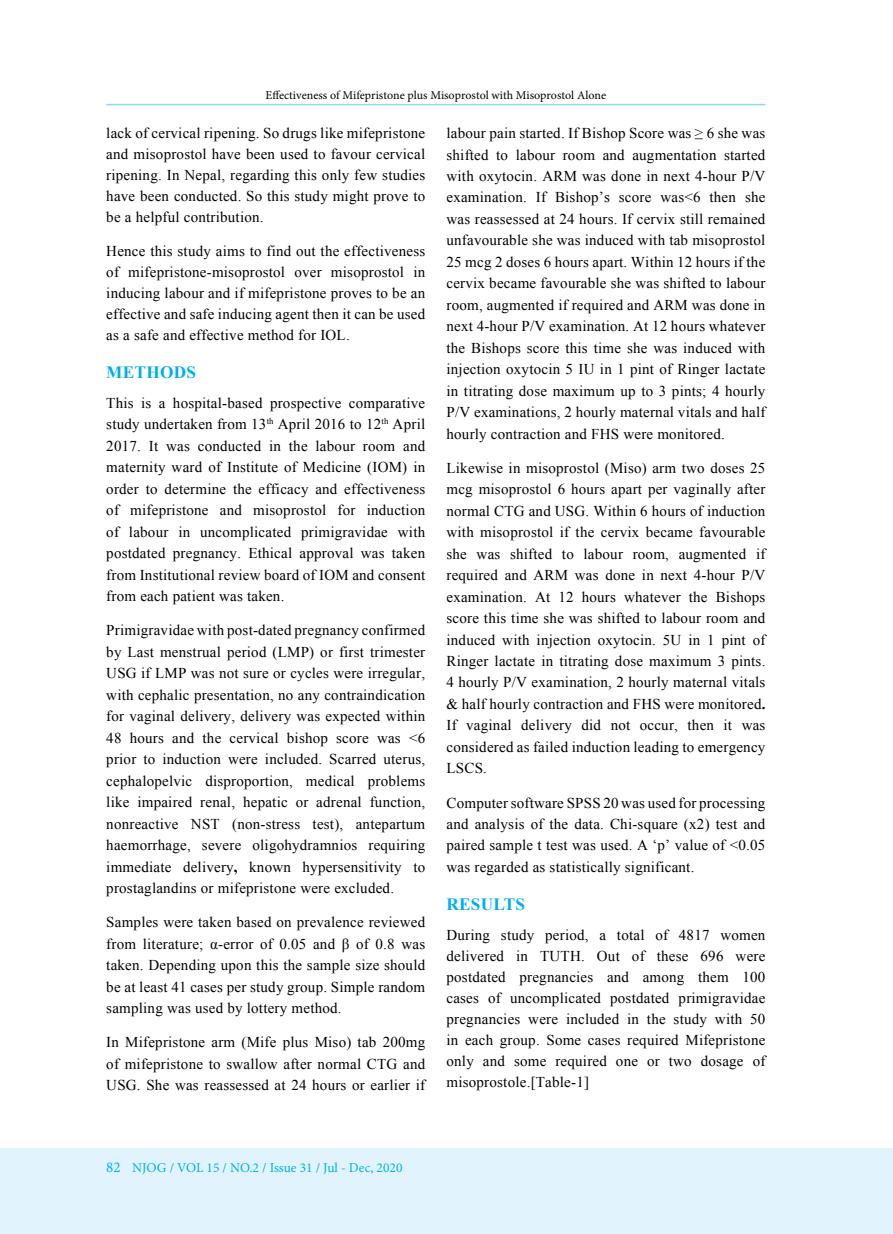
<style>
.page{position:relative;width:893px;height:1234px;background:#fff}
.page>*{position:absolute;margin:0;border:0;box-sizing:border-box;transform-origin:0 0}
.t1{font:700 17.25px "Times New Roman";letter-spacing:.015em;color:#00aeef}
.t2{font:15px/21.5px "Times New Roman";letter-spacing:.015em;color:#000;text-align:justify}
.t3{font:15px "Minion Pro";color:#00aeef}
.t4{font:13.5px "Minion Pro";color:#00aeef}
.t5{font:12px "Minion Pro";color:#000}
.s1{font-weight:700}
</style>
<div class="page">
<div style="left:0;top:1148px;width:893px;height:85px;background:#e1f4fd"></div>
<hr style="left:106px;top:104px;width:659px;height:1px;background:#8ed8f8">
<p class="t5" style="left:266px;top:87px;width:342px">Effectiveness of Mifepristone plus Misoprostol with Misoprostol Alone</p>
<p class="t2" style="left:106px;top:122px;width:320px;line-height:21px">lack of cervical ripening. So drugs like mifepristone and misoprostol have been used to favour cervical ripening. In Nepal, regarding this only few studies have been conducted. So this study might prove to be a helpful contribution.</p>
<p class="t2" style="left:106px;top:240px;width:320px;line-height:21px">Hence this study aims to find out the effectiveness of mifepristone-misoprostol over misoprostol in inducing labour and if mifepristone proves to be an effective and safe inducing agent then it can be used as a safe and effective method for IOL.</p>
<p class="t1" style="left:106px;top:360px;width:91px">METHODS</p>
<p class="t2" style="left:106px;top:392px;width:320px">This is a hospital-based prospective comparative study undertaken from 13<sup>th</sup> April 2016 to 12<sup>th</sup> April 2017. It was conducted in the labour room and maternity ward of Institute of Medicine (IOM) in order to determine the efficacy and effectiveness of mifepristone and misoprostol for induction of labour in uncomplicated primigravidae with postdated pregnancy. Ethical approval was taken from Institutional review board of IOM and consent from each patient was taken.</p>
<p class="t2" style="left:106px;top:619px;width:320px">Primigravidae with post-dated pregnancy confirmed by Last menstrual period (LMP) or first trimester USG if LMP was not sure or cycles were irregular, with cephalic presentation, no any contraindication for vaginal delivery, delivery was expected within 48 hours and the cervical bishop score was &lt;6 prior to induction were included. Scarred uterus, cephalopelvic disproportion, medical problems like impaired renal, hepatic or adrenal function, nonreactive NST (non-stress test), antepartum haemorrhage, severe oligohydramnios requiring immediate delivery<span class="s1">,</span> known hypersensitivity to prostaglandins or mifepristone were excluded.</p>
<p class="t2" style="left:106px;top:911px;width:320px">Samples were taken based on prevalence reviewed from literature; α-error of 0.05 and β of 0.8 was taken. Depending upon this the sample size should be at least 41 cases per study group. Simple random sampling was used by lottery method.</p>
<p class="t2" style="left:106px;top:1031px;width:320px">In Mifepristone arm (Mife plus Miso) tab 200mg of mifepristone to swallow after normal CTG and USG. She was reassessed at 24 hours or earlier if</p>
<p class="t2" style="left:446px;top:122px;width:320px">labour pain started. If Bishop Score was ≥ 6 she was shifted to labour room and augmentation started with oxytocin. ARM was done in next 4-hour P/V examination. If Bishop’s score was&lt;6 then she was reassessed at 24 hours. If cervix still remained unfavourable she was induced with tab misoprostol 25 mcg 2 doses 6 hours apart. Within 12 hours if the cervix became favourable she was shifted to labour room, augmented if required and ARM was done in next 4-hour P/V examination. At 12 hours whatever the Bishops score this time she was induced with injection oxytocin 5 IU in 1 pint of Ringer lactate in titrating dose maximum up to 3 pints; 4 hourly P/V examinations, 2 hourly maternal vitals and half hourly contraction and FHS were monitored.</p>
<p class="t2" style="left:446px;top:456px;width:320px">Likewise in misoprostol (Miso) arm two doses 25 mcg misoprostol 6 hours apart per vaginally after normal CTG and USG. Within 6 hours of induction with misoprostol if the cervix became favourable she was shifted to labour room, augmented if required and ARM was done in next 4-hour P/V examination. At 12 hours whatever the Bishops score this time she was shifted to labour room and induced with injection oxytocin. 5U in 1 pint of Ringer lactate in titrating dose maximum 3 pints.<br>4 hourly P/V examination, 2 hourly maternal vitals &amp; half hourly contraction and FHS were monitored<span class="s1">.<br></span>If vaginal delivery did not occur, then it was considered as failed induction leading to emergency LSCS.</p>
<p class="t2" style="left:446px;top:791px;width:320px">Computer software SPSS 20 was used for processing and analysis of the data. Chi-square (x2) test and paired sample t test was used. A ‘p’ value of &lt;0.05 was regarded as statistically significant.</p>
<p class="t1" style="left:446px;top:892px;width:80px">RESULTS</p>
<p class="t2" style="left:446px;top:923px;width:320px;line-height:21px">During study period, a total of 4817 women delivered in TUTH. Out of these 696 were postdated pregnancies and among them 100 cases of uncomplicated postdated primigravidae pregnancies were included in the study with 50 in each group. Some cases required Mifepristone only and some required one or two dosage of misoprostole.[Table-1]</p>
<p class="t3" style="left:106px;top:1156px;width:16px">82</p>
<p class="t4" style="left:132px;top:1158px;width:272px">NJOG / VOL 15 / NO.2 / Issue 31 / Jul - Dec, 2020</p>
</div>
